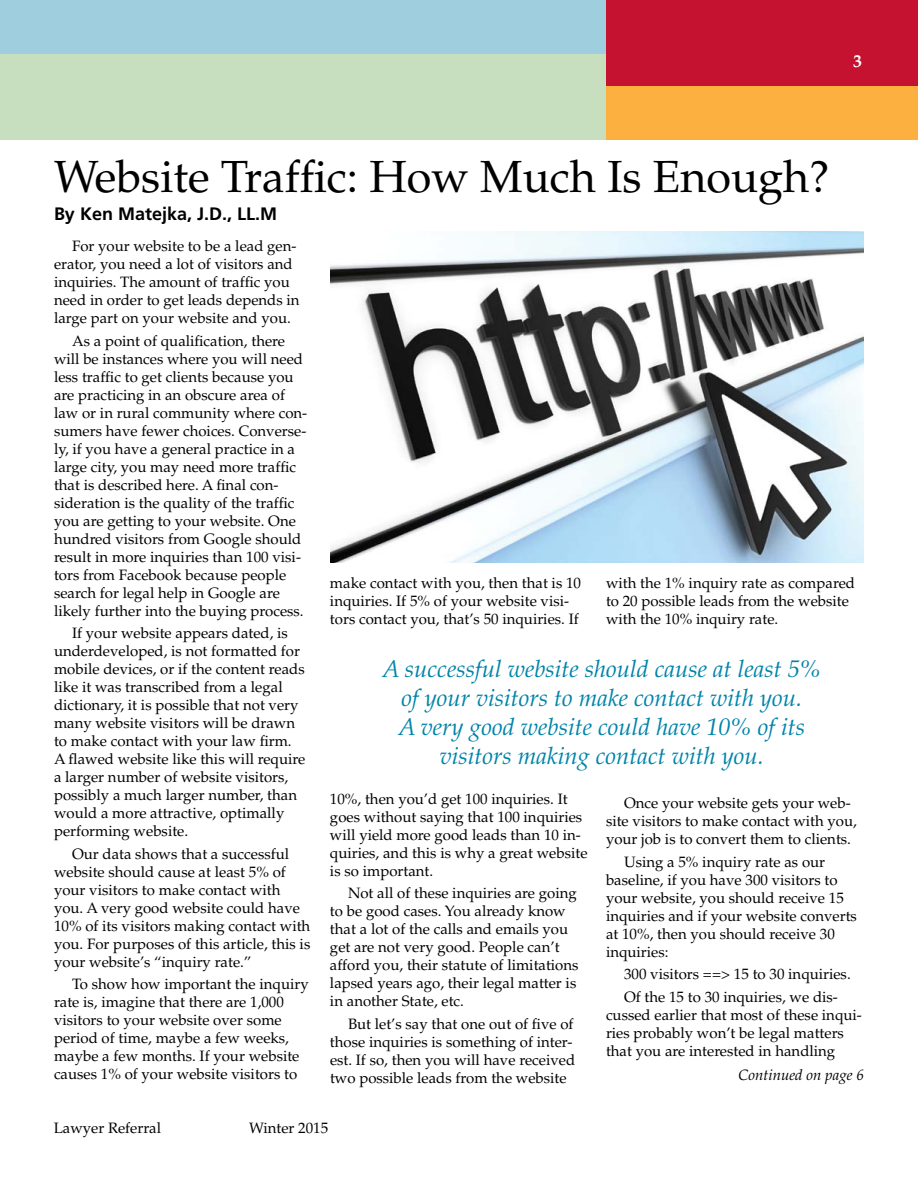
<style>
.page{position:relative;width:918px;height:1188px;background:#fff}
.page>*{position:absolute;margin:0;border:0;box-sizing:border-box;transform-origin:0 0}
.t1{font:45px "Palatino";color:#000}
.t2{font:italic 24px/28.8px "Palatino";color:#0084a9;text-align:center}
.t3{font:700 18px "Frutiger";color:#000}
.t4{font:700 18px "Palatino";color:#fff}
.t5{font:15px/18px "Palatino";color:#000}
.t6{font:italic 15px "Palatino";color:#000}
</style>
<div class="page">
<div style="left:0;top:0;width:606px;height:54px;background:#9fcedf"></div>
<div style="left:606px;top:86px;width:312px;height:54px;background:#fbb040"></div>
<div style="left:606px;top:0;width:312px;height:86px;background:#c41230"></div>
<div style="left:0;top:54px;width:606px;height:86px;background:#c7dfbf"></div>
<img style="left:330px;top:231px;width:534px;height:332px">
<p class="t4" style="left:853px;top:51px;width:10px">3</p>
<h1 class="t1" style="left:54px;top:150px;width:777px">Website Traffic: How Much Is Enough?</h1>
<p class="t3" style="left:54px;top:203px;width:225px">By Ken Matejka, J.D., LL.M</p>
<p class="t5" style="left:54px;top:237px;width:247px;text-indent:18px">For your website to be a lead gen&shy;erator, you need a lot of visitors and inquiries. The amount of traffic you need in order to get leads depends in large part on your website and you.</p>
<p class="t5" style="left:54px;top:332px;width:255px;text-indent:18px">As a point of qualification, there will be instances where you will need less traffic to get clients because you are practicing in an obscure area of law or in rural community where con&shy;sumers have fewer choices. Converse&shy;ly, if you have a general practice in a large city, you may need more traffic that is described here. A final con&shy;sideration is the quality of the traffic you are getting to your website. One hundred visitors from Google should result in more inquiries than 100 visi&shy;tors from Facebook because people search for legal help in Google are likely further into the buying process.</p>
<p class="t5" style="left:54px;top:624px;width:253px;text-indent:18px">If your website appears dated, is underdeveloped, is not formatted for mobile devices, or if the content reads like it was transcribed from a legal dictionary, it is possible that not very many website visitors will be drawn to make contact with your law firm.<br>A flawed website like this will require a larger number of website visitors, possibly a much larger number, than would a more attractive, optimally performing website.</p>
<p class="t5" style="left:54px;top:845px;width:258px;text-indent:18px">Our data shows that a successful website should cause at least 5% of your visitors to make contact with you. A very good website could have 10% of its visitors making contact with you. For purposes of this article, this is your website’s “inquiry rate.”</p>
<p class="t5" style="left:54px;top:975px;width:256px;text-indent:18px">To show how important the inquiry rate is, imagine that there are 1,000 visitors to your website over some period of time, maybe a few weeks, maybe a few months. If your website causes 1% of your website visitors to</p>
<p class="t5" style="left:330px;top:574px;width:253px">make contact with you, then that is 10 inquiries. If 5% of your website visi&shy;tors contact you, that’s 50 inquiries. If</p>
<p class="t5" style="left:606px;top:574px;width:251px">with the 1% inquiry rate as compared to 20 possible leads from the website with the 10% inquiry rate.</p>
<h2 class="t2" style="left:382px;top:655px;width:440px">A successful website should cause at least 5% of your visitors to make contact with you.<br>A very good website could have 10% of its visitors making contact with you.</h2>
<p class="t5" style="left:330px;top:790px;width:259px">10%, then you’d get 100 inquiries. It goes without saying that 100 inquiries will yield more good leads than 10 in&shy;quiries, and this is why a great website is so important.</p>
<p class="t5" style="left:330px;top:884px;width:250px;text-indent:18px">Not all of these inquiries are going to be good cases. You already know that a lot of the calls and emails you get are not very good. People can’t afford you, their statute of limitations lapsed years ago, their legal matter is in another State, etc.</p>
<p class="t5" style="left:330px;top:1015px;width:247px;text-indent:18px">But let’s say that one out of five of those inquiries is something of inter&shy;est. If so, then you will have received two possible leads from the website</p>
<p class="t5" style="left:606px;top:794px;width:252px;text-indent:18px">Once your website gets your web&shy;site visitors to make contact with you, your job is to convert them to clients.</p>
<p class="t5" style="left:606px;top:853px;width:252px;text-indent:18px">Using a 5% inquiry rate as our baseline, if you have 300 visitors to your website, you should receive 15 inquiries and if your website converts at 10%, then you should receive 30 inquiries:</p>
<p class="t5" style="left:624px;top:963px;width:228px;line-height:22.5px">300 visitors ==&gt; 15 to 30 inquiries.<br>Of the 15 to 30 inquiries, we dis-</p>
<p class="t5" style="left:606px;top:1006px;width:257px">cussed earlier that most of these inqui&shy;ries probably won’t be legal matters that you are interested in handling</p>
<p class="t6" style="left:739px;top:1067px;width:127px">Continued on page 6</p>
<p class="t5" style="left:54px;top:1119px;width:109px">Lawyer Referral</p>
<p class="t5" style="left:249px;top:1119px;width:81px">Winter 2015</p>
</div>
